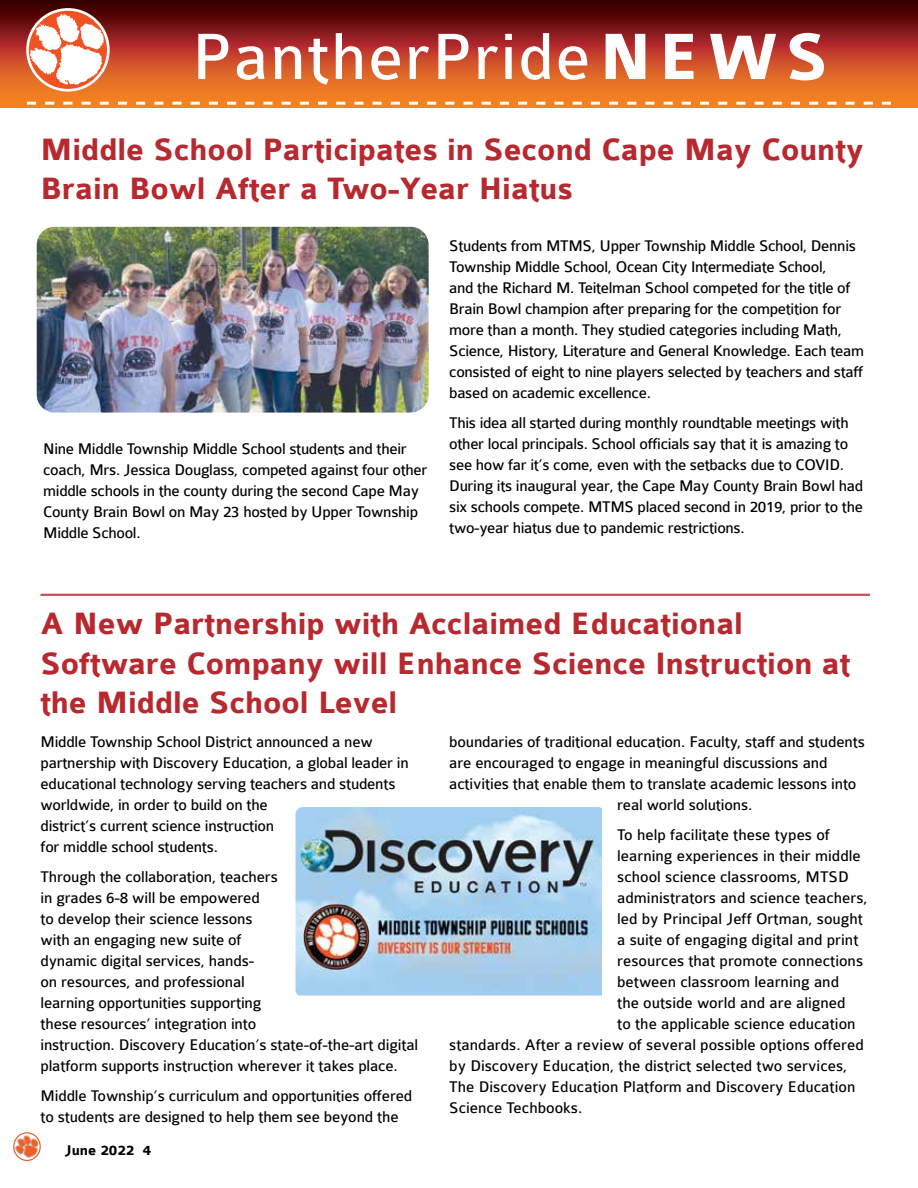
<style>
.page{position:relative;width:918px;height:1188px;background:#fff}
.page>*{position:absolute;margin:0;border:0;box-sizing:border-box;transform-origin:0 0}
.t1{font:700 33px/39.6px "Colaborate";color:#b8292f}
.t2{font:16.5px/21px "Colaborate";letter-spacing:-.015em;color:#000}
.t3{font:700 15px "Colaborate";color:#000}
</style>
<div class="page">
<img style="left:14px;top:1133px;width:26px;height:27px">
<div style="left:13px;top:1132px;width:28px;height:29px;border:1px solid #e75b29;border-radius:50%"></div>
<svg style="left:0;top:0;width:918px;height:107px;background:#9b3817"></svg>
<svg style="left:198px;top:33px;width:626px;height:52px"></svg>
<svg style="left:27px;top:102px;width:864px;height:3px"></svg>
<svg style="left:28px;top:9px;width:80px;height:81px"></svg>
<div style="left:26px;top:8px;width:84px;height:84px;border:3px solid #fff;border-radius:50%"></div>
<svg style="left:30px;top:14px;width:74px;height:71px"></svg>
<img style="left:37px;top:227px;width:392px;height:186px">
<img style="left:297px;top:808px;width:305px;height:188px">
<div style="left:284px;top:795px;width:333px;height:214px;border:12px solid #fff;border-radius:13px"></div>
<hr style="left:40px;top:594px;width:830px;height:1px;background:#b8292f">
<hr style="left:40px;top:595px;width:830px;height:1px;background:#b8292f">
<h1 class="t1" style="left:41px;top:131px;width:825px">Middle School Participates in Second Cape May County<br>Brain Bowl After a Two-Year Hiatus</h1>
<p class="t2" style="left:43px;top:438px;width:386px">Nine Middle Township Middle School students and their coach, Mrs. Jessica Douglass, competed against four other middle schools in the county during the second Cape May County Brain Bowl on May 23 hosted by Upper Township Middle School.</p>
<p class="t2" style="left:449px;top:235px;width:416px">Students from MTMS, Upper Township Middle School, Dennis Township Middle School, Ocean City Intermediate School,<br>and the Richard M. Teitelman School competed for the title of Brain Bowl champion after preparing for the competition for more than a month. They studied categories including Math, Science, History, Literature and General Knowledge. Each team consisted of eight to nine players selected by teachers and staff based on academic excellence.</p>
<p class="t2" style="left:449px;top:412px;width:415px">This idea all started during monthly roundtable meetings with other local principals. School officials say that it is amazing to see how far it’s come, even with the setbacks due to COVID.<br>During its inaugural year, the Cape May County Brain Bowl had six schools compete. MTMS placed second in 2019, prior to the two-year hiatus due to pandemic restrictions.</p>
<h1 class="t1" style="left:40px;top:605px;width:811px">A New Partnership with Acclaimed Educational<br>Software Company will Enhance Science Instruction at the Middle School Level</h1>
<p class="t2" style="left:449px;top:731px;width:417px">boundaries of traditional education. Faculty, staff and students</p>
<p class="t2" style="left:449px;top:752px;width:380px">are encouraged to engage in meaningful discussions and</p>
<p class="t2" style="left:449px;top:773px;width:409px">activities that enable them to translate academic lessons into</p>
<p class="t2" style="left:617px;top:794px;width:137px">real world solutions.</p>
<p class="t2" style="left:617px;top:824px;width:214px">To help facilitate these types of</p>
<p class="t2" style="left:617px;top:845px;width:245px">learning experiences in their middle</p>
<p class="t2" style="left:617px;top:866px;width:233px">school science classrooms, MTSD</p>
<p class="t2" style="left:617px;top:887px;width:252px">administrators and science teachers,</p>
<p class="t2" style="left:617px;top:908px;width:247px">led by Principal Jeff Ortman, sought</p>
<p class="t2" style="left:617px;top:929px;width:243px">a suite of engaging digital and print</p>
<p class="t2" style="left:617px;top:950px;width:247px">resources that promote connections</p>
<p class="t2" style="left:617px;top:971px;width:223px">between classroom learning and</p>
<p class="t2" style="left:617px;top:992px;width:230px">the outside world and are aligned</p>
<p class="t2" style="left:617px;top:1013px;width:240px">to the applicable science education</p>
<p class="t2" style="left:449px;top:1034px;width:416px">standards. After a review of several possible options offered</p>
<p class="t2" style="left:449px;top:1055px;width:400px">by Discovery Education, the district selected two services,</p>
<p class="t2" style="left:449px;top:1076px;width:408px">The Discovery Education Platform and Discovery Education</p>
<p class="t2" style="left:449px;top:1097px;width:135px">Science Techbooks.</p>
<p class="t3" style="left:65px;top:1142px;width:88px">June 2022 4</p>
<p class="t2" style="left:40px;top:731px;width:370px">Middle Township School District announced a new partnership with Discovery Education, a global leader in educational technology serving teachers and students worldwide, in order to build on the<br>district’s current science instruction<br>for middle school students.</p>
<p class="t2" style="left:40px;top:866px;width:379px">Through the collaboration, teachers<br>in grades 6-8 will be empowered<br>to develop their science lessons<br>with an engaging new suite of<br>dynamic digital services, hands-<br>on resources, and professional<br>learning opportunities supporting<br>these resources’ integration into<br>instruction. Discovery Education’s state-of-the-art digital platform supports instruction wherever it takes place.</p>
<p class="t2" style="left:40px;top:1085px;width:373px">Middle Township’s curriculum and opportunities offered to students are designed to help them see beyond the</p>
</div>
